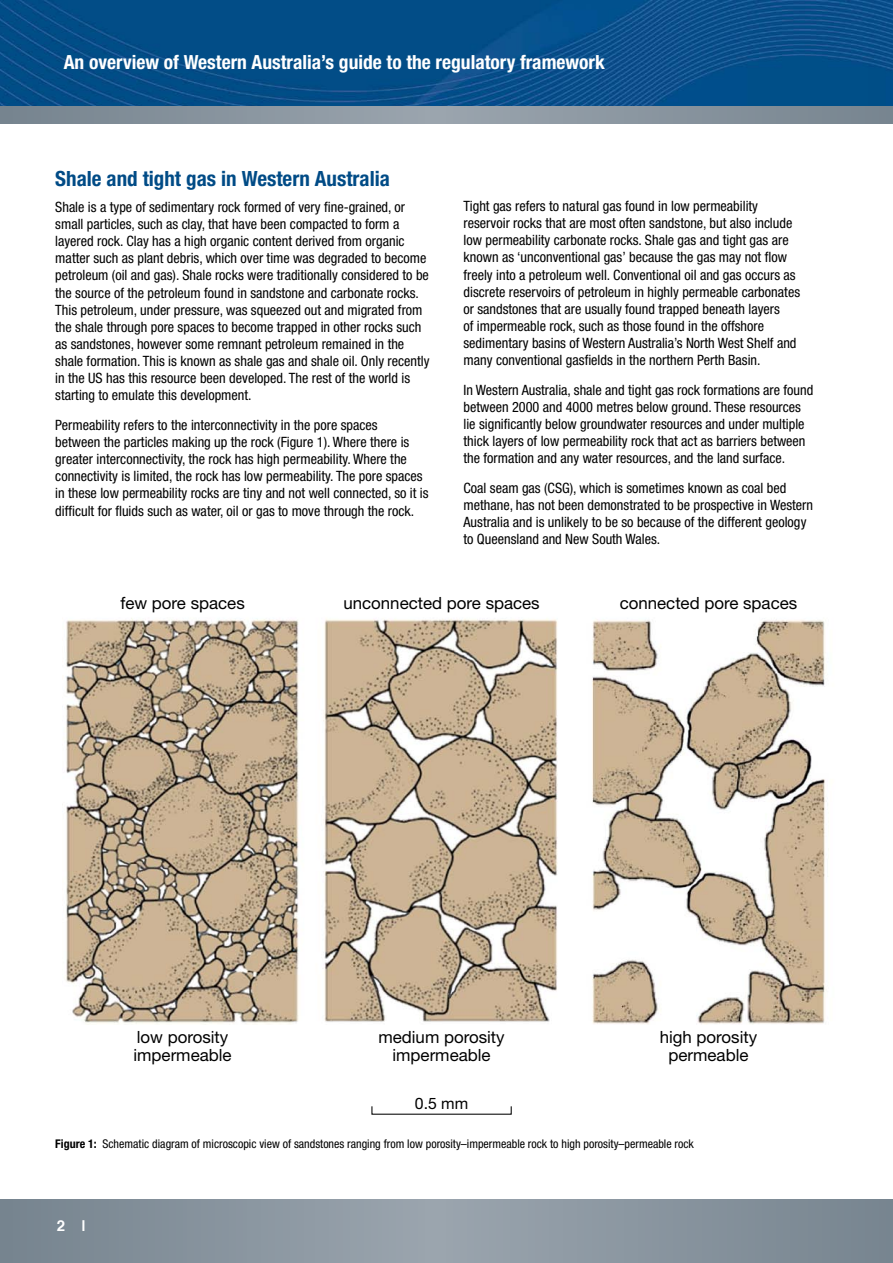
<style>
.page{position:relative;width:893px;height:1263px;background:#fff}
.page>*{position:absolute;margin:0;border:0;box-sizing:border-box;transform-origin:0 0}
.Heading{font:700 condensed 21px "Helvetica Neue";color:#004b86}
.t1{font:700 condensed 19.5px "Helvetica Neue";color:#fff}
.t2{font:16.95px/17.9px "Helvetica Neue";color:#000;text-align:center}
.t3{font:15.75px "Helvetica Neue";color:#000}
.t4{font:700 15px "Helvetica";color:#fff}
.main_copy{font:condensed 14.25px/17.1px "Helvetica Neue";color:#000}
.t5{font:condensed 12px "Helvetica Neue";color:#000}
.s1{font-weight:700}
</style>
<div class="page">
<img style="left:0;top:0;width:893px;height:106px">
<svg style="left:0;top:106px;width:893px;height:17px;background:#88949e"></svg>
<svg style="left:0;top:1199px;width:893px;height:64px;background:#88949e"></svg>
<img style="left:66px;top:618px;width:762px;height:407px">
<div style="left:613px;top:916px;width:64px;height:28px;background:#fff"></div>
<h2 class="t1" style="left:64px;top:50px;width:543px">An overview of Western Australia’s guide to the regulatory framework</h2>
<h1 class="Heading" style="left:55px;top:166px;width:336px">Shale and tight gas in Western Australia</h1>
<p class="main_copy" style="left:55px;top:198px;width:376px">Shale is a type of sedimentary rock formed of very fine-grained, or small particles, such as clay, that have been compacted to form a layered rock. Clay has a high organic content derived from organic matter such as plant debris, which over time was degraded to become petroleum (oil and gas). Shale rocks were traditionally considered to be the source of the petroleum found in sandstone and carbonate rocks.<br>This petroleum, under pressure, was squeezed out and migrated from the shale through pore spaces to become trapped in other rocks such as sandstones, however some remnant petroleum remained in the shale formation. This is known as shale gas and shale oil. Only recently in the US has this resource been developed. The rest of the world is starting to emulate this development.</p>
<p class="main_copy" style="left:55px;top:416px;width:375px">Permeability refers to the interconnectivity in the pore spaces<br>between the particles making up the rock (Figure 1). Where there is greater interconnectivity, the rock has high permeability. Where the connectivity is limited, the rock has low permeability. The pore spaces in these low permeability rocks are tiny and not well connected, so it is difficult for fluids such as water, oil or gas to move through the rock.</p>
<p class="main_copy" style="left:463px;top:197px;width:338px">Tight gas refers to natural gas found in low permeability reservoir rocks that are most often sandstone, but also include low permeability carbonate rocks. Shale gas and tight gas are known as ‘unconventional gas’ because the gas may not flow freely into a petroleum well. Conventional oil and gas occurs as discrete reservoirs of petroleum in highly permeable carbonates or sandstones that are usually found trapped beneath layers<br>of impermeable rock, such as those found in the offshore sedimentary basins of Western Australia’s North West Shelf and many conventional gasfields in the northern Perth Basin.</p>
<p class="main_copy" style="left:463px;top:381px;width:351px">In Western Australia, shale and tight gas rock formations are found between 2000 and 4000 metres below ground. These resources lie significantly below groundwater resources and under multiple thick layers of low permeability rock that act as barriers between the formation and any water resources, and the land surface.</p>
<p class="main_copy" style="left:463px;top:479px;width:351px">Coal seam gas (CSG), which is sometimes known as coal bed methane, has not been demonstrated to be prospective in Western Australia and is unlikely to be so because of the different geology to Queensland and New South Wales.</p>
<p class="t2" style="left:120px;top:594px;width:126px">few pore spaces</p>
<p class="t2" style="left:343px;top:594px;width:198px">unconnected pore spaces</p>
<p class="t2" style="left:620px;top:594px;width:179px">connected pore spaces</p>
<p class="t2" style="left:133px;top:1027px;width:100px;text-align:left">low porosity impermeable</p>
<p class="t2" style="left:378px;top:1027px;width:128px">medium porosity impermeable</p>
<p class="t2" style="left:660px;top:1027px;width:99px">high porosity permeable</p>
<p class="t3" style="left:415px;top:1094px;width:55px">0.5 mm</p>
<p class="t5" style="left:55px;top:1137px;width:640px"><span class="s1">Figure 1:</span> Schematic diagram of microscopic view of sandstones ranging from low porosity–impermeable rock to high porosity–permeable rock</p>
<p class="t4" style="left:57px;top:1214px;width:31px">2 |</p>
</div>
